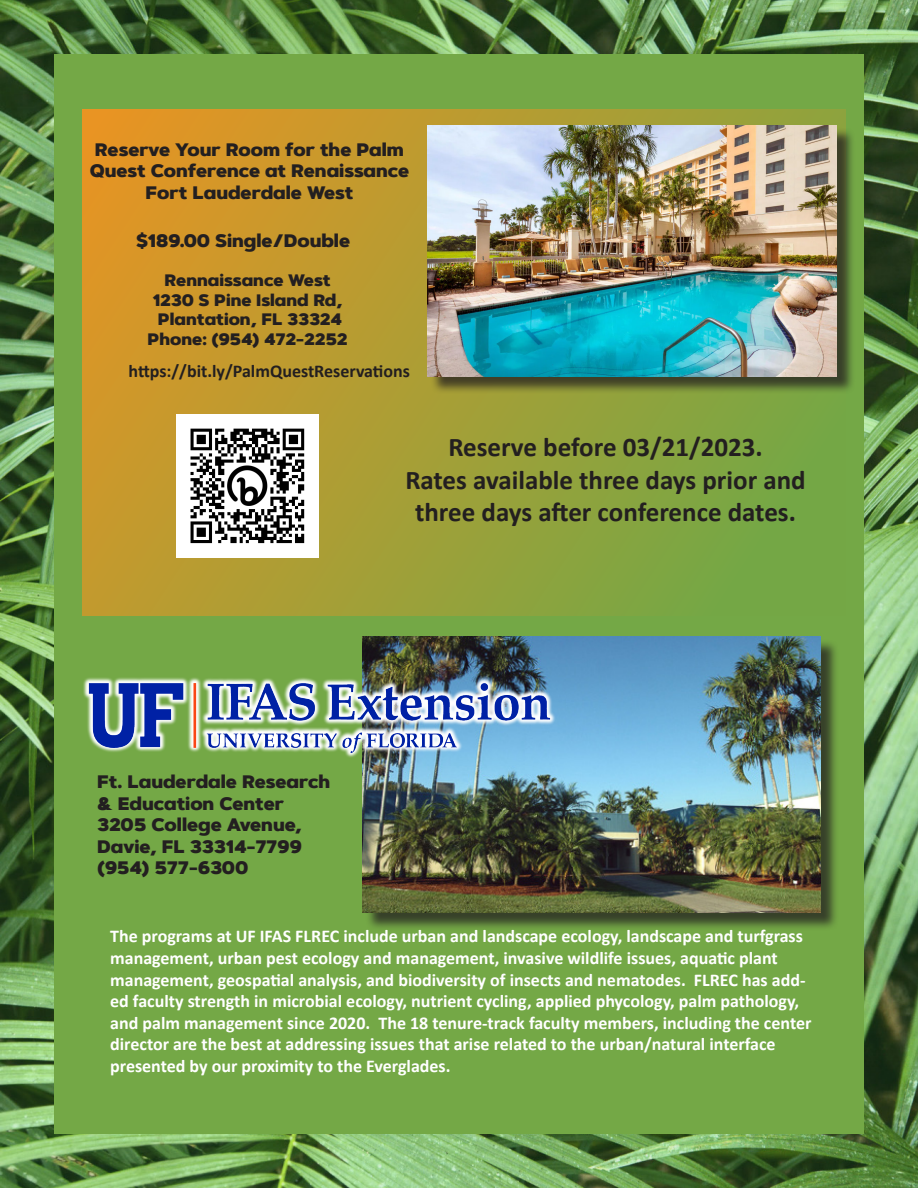
<style>
.page{position:relative;width:918px;height:1188px;background:#fff}
.page>*{position:absolute;margin:0;border:0;box-sizing:border-box;transform-origin:0 0}
.t1{font:700 27px/32.4px "Calibri";color:#231f20;text-align:center}
.t2{font:700 18px/21.6px "Calibri";color:#fff}
.t3{font:900 18px/21.6px "Artegra Sans Alt";color:#231f20}
.t4{font:700 18px "Calibri";color:#231f20}
.t5{font:900 16.5px "Artegra Sans Alt";color:#231f20}
</style>
<div class="page">
<img style="left:0;top:0;width:918px;height:1188px">
<div style="left:54px;top:54px;width:810px;height:1080px;background:#74a846"></div>
<div style="left:365px;top:639px;width:474px;height:292px;background:#231f20;opacity:.75"></div>
<img style="left:363px;top:637px;width:457px;height:276px">
<img style="left:83px;top:670px;width:481px;height:96px">
<svg style="left:82px;top:109px;width:764px;height:507px"></svg>
<div style="left:430px;top:127px;width:426px;height:268px;background:#231f20;opacity:.75"></div>
<img style="left:428px;top:125px;width:409px;height:251px">
<img style="left:176px;top:415px;width:143px;height:143px">
<p class="t3" style="left:90px;top:139px;width:321px;text-align:center">Reserve Your Room for the Palm<br>Quest Conference at Renaissance<br>Fort Lauderdale West</p>
<p class="t3" style="left:136px;top:230px;width:216px">$189.00 Single/Double</p>
<p class="t5" style="left:165px;top:267px;width:168px">Rennaissance West</p>
<p class="t5" style="left:153px;top:287px;width:191px">1230 S Pine Island Rd,</p>
<p class="t5" style="left:158px;top:307px;width:186px">Plantation, FL 33324</p>
<p class="t5" style="left:148px;top:327px;width:202px">Phone: (954) 472-2252</p>
<p class="t4" style="left:129px;top:358px;width:283px">https://bit.ly/PalmQuestReservations</p>
<p class="t1" style="left:448px;top:431px;width:316px">Reserve before 03/21/2023.</p>
<p class="t1" style="left:405px;top:463px;width:402px">Rates available three days prior and three days after conference dates.</p>
<p class="t3" style="left:97px;top:771px;width:235px">Ft. Lauderdale Research &amp; Education Center</p>
<p class="t3" style="left:97px;top:814px;width:207px">3205 College Avenue,<br>Davie, FL 33314-7799</p>
<p class="t3" style="left:97px;top:858px;width:153px">(954) 577-6300</p>
<p class="t2" style="left:110px;top:925px;width:703px">The programs at UF IFAS FLREC include urban and landscape ecology, landscape and turfgrass management, urban pest ecology and management, invasive wildlife issues, aquatic plant management, geospatial analysis, and biodiversity of insects and nematodes. FLREC has add&shy;ed faculty strength in microbial ecology, nutrient cycling, applied phycology, palm pathology, and palm management since 2020. The 18 tenure-track faculty members, including the center director are the best at addressing issues that arise related to the urban/natural interface presented by our proximity to the Everglades.</p>
</div>
